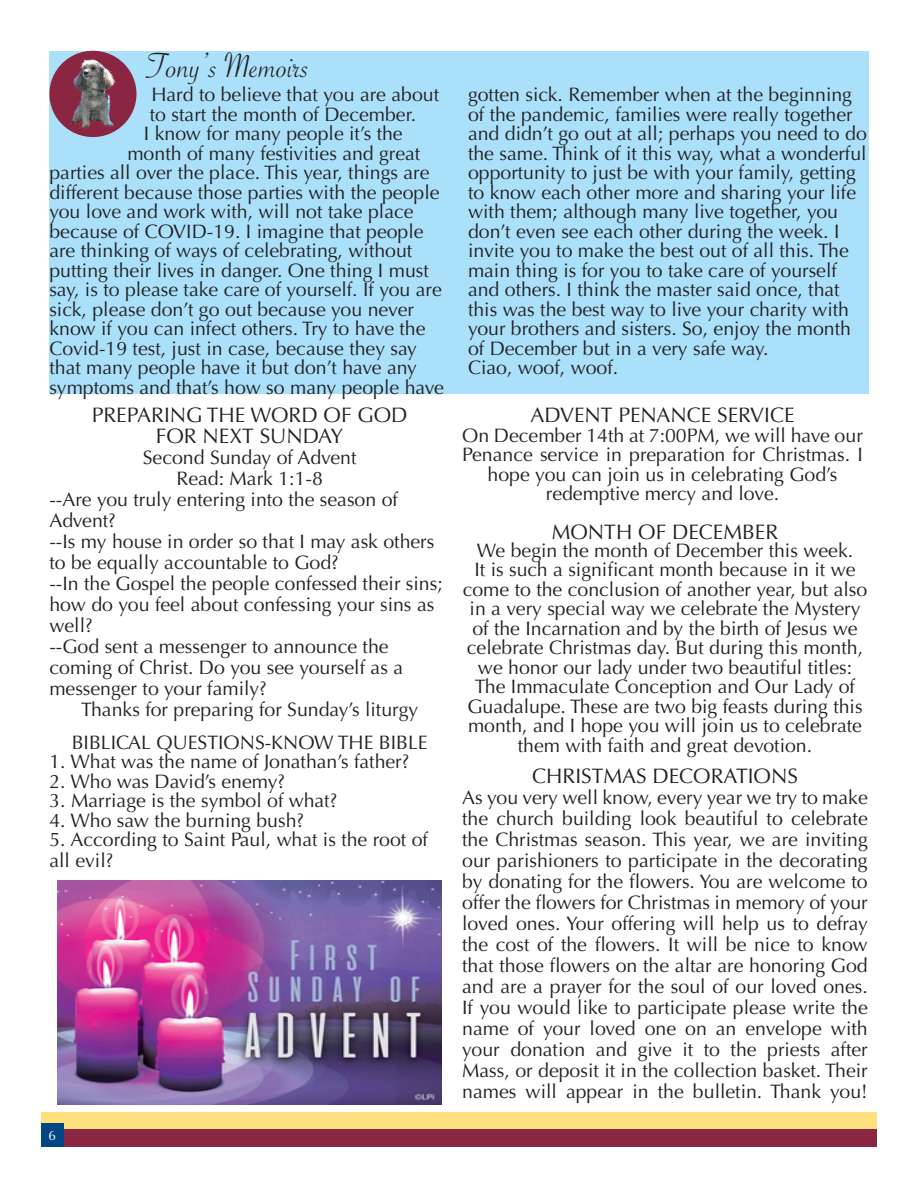
<style>
.page{position:relative;width:918px;height:1188px;background:#fff}
.page>*{position:absolute;margin:0;border:0;box-sizing:border-box;transform-origin:0 0}
.t1{font:37.5px "Savoye Let Plain";color:#231f20}
.t2{font:21px "Optima";color:#231f20}
.t3{font:19.5px/19.5px "Optima";color:#231f20}
.PAGE_NUMBER{font:13.5px "Optima";color:#fff}
</style>
<div class="page">
<div style="left:41px;top:1113px;width:836px;height:34px;background:#ffe07f"></div>
<div style="left:41px;top:1130px;width:836px;height:17px;background:#8b2642"></div>
<div style="left:41px;top:1124px;width:22px;height:23px;background:#004684"></div>
<div style="left:49px;top:83px;width:820px;height:311px;background:#aae0f9"></div>
<div style="left:49px;top:51px;width:820px;height:32px;background:#aae0f9"></div>
<div style="left:50px;top:52px;width:86px;height:84px;background:#8b2642;border-radius:50%"></div>
<div style="left:49px;top:51px;width:87px;height:86px;border:2px solid #8b2642;border-radius:50%"></div>
<img style="left:65px;top:58px;width:55px;height:71px">
<img style="left:57px;top:880px;width:385px;height:225px">
<p class="t1" style="left:147px;top:41px;width:164px">Tony’s Memoirs</p>
<p class="t3" style="left:151px;top:85px;width:289px">Hard to believe that you are about</p>
<p class="t3" style="left:150px;top:105px;width:268px">to start the month of December.</p>
<p class="t3" style="left:144px;top:124px;width:260px">I know for many people it’s the</p>
<p class="t3" style="left:127px;top:144px;width:294px">month of many festivities and great</p>
<p class="t3" style="left:49px;top:163px;width:382px">parties all over the place. This year, things are</p>
<p class="t3" style="left:49px;top:183px;width:392px">different because those parties with the people you love and work with, will not take place</p>
<p class="t3" style="left:49px;top:222px;width:381px">because of COVID-19. I imagine that people are thinking of ways of celebrating, without putting their lives in danger. One thing I must</p>
<p class="t3" style="left:49px;top:280px;width:394px">say, is to please take care of yourself. If you are sick, please don’t go out because you never know if you can infect others. Try to have the Covid-19 test, just in case, because they say that many people have it but don’t have any</p>
<p class="t3" style="left:49px;top:378px;width:396px">symptoms and that’s how so many people have</p>
<p class="t2" style="left:92px;top:403px;width:317px">PREPARING THE WORD OF GOD</p>
<p class="t2" style="left:156px;top:424px;width:189px">FOR NEXT SUNDAY</p>
<p class="t3" style="left:143px;top:448px;width:215px">Second Sunday of Advent</p>
<p class="t3" style="left:177px;top:469px;width:148px">Read: Mark 1:1-8</p>
<p class="t3" style="left:49px;top:490px;width:350px">--Are you truly entering into the season of</p>
<p class="t3" style="left:49px;top:511px;width:68px">Advent?</p>
<p class="t3" style="left:49px;top:531px;width:386px;line-height:21px">--Is my house in order so that I may ask others to be equally accountable to God?</p>
<p class="t3" style="left:49px;top:573px;width:395px;line-height:21px">--In the Gospel the people confessed their sins; how do you feel about confessing your sins as well?</p>
<p class="t3" style="left:49px;top:637px;width:341px">--God sent a messenger to announce the</p>
<p class="t3" style="left:49px;top:658px;width:355px">coming of Christ. Do you see yourself as a</p>
<p class="t3" style="left:49px;top:679px;width:219px">messenger to your family?</p>
<p class="t3" style="left:81px;top:700px;width:339px">Thanks for preparing for Sunday’s liturgy</p>
<p class="t3" style="left:72px;top:733px;width:357px">BIBLICAL QUESTIONS-KNOW THE BIBLE</p>
<p class="t3" style="left:49px;top:752px;width:361px">1. What was the name of Jonathan’s father?</p>
<p class="t3" style="left:49px;top:772px;width:237px">2. Who was David’s enemy?</p>
<p class="t3" style="left:49px;top:791px;width:289px">3. Marriage is the symbol of what?</p>
<p class="t3" style="left:49px;top:811px;width:256px">4. Who saw the burning bush?</p>
<p class="t3" style="left:49px;top:829px;width:380px;line-height:21px">5. According to Saint Paul, what is the root of all evil?</p>
<p class="PAGE_NUMBER" style="left:48px;top:1128px;width:9px">6</p>
<p class="t3" style="left:468px;top:85px;width:400px">gotten sick. Remember when at the beginning of the pandemic, families were really together and didn’t go out at all; perhaps you need to do the same. Think of it this way, what a wonderful</p>
<p class="t3" style="left:468px;top:163px;width:390px">opportunity to just be with your family, getting to know each other more and sharing your life with them; although many live together, you don’t even see each other during the week. I invite you to make the best out of all this. The main thing is for you to take care of yourself and others. I think the master said once, that this was the best way to live your charity with your brothers and sisters. So, enjoy the month of December but in a very safe way.</p>
<p class="t3" style="left:468px;top:358px;width:152px">Ciao, woof, woof.</p>
<p class="t2" style="left:530px;top:403px;width:266px">ADVENT PENANCE SERVICE</p>
<p class="t3" style="left:462px;top:426px;width:402px">On December 14th at 7:00PM, we will have our</p>
<p class="t3" style="left:462px;top:445px;width:402px;text-align:center">Penance service in preparation for Christmas. I hope you can join us in celebrating God’s</p>
<p class="t3" style="left:546px;top:484px;width:235px">redemptive mercy and love.</p>
<p class="t2" style="left:552px;top:519px;width:228px">MONTH OF DECEMBER</p>
<p class="t3" style="left:463px;top:541px;width:406px;text-align:center">We begin the month of December this week.<br>It is such a significant month because in it we come to the conclusion of another year, but also in a very special way we celebrate the Mystery of the Incarnation and by the birth of Jesus we celebrate Christmas day. But during this month, we honor our lady under two beautiful titles:<br>The Immaculate Conception and Our Lady of Guadalupe. These are two big feasts during this month, and I hope you will join us to celebrate them with faith and great devotion.</p>
<p class="t2" style="left:532px;top:764px;width:267px">CHRISTMAS DECORATIONS</p>
<p class="t3" style="left:462px;top:787px;width:407px;line-height:21px;text-align:justify">As you very well know, every year we try to make the church building look beautiful to celebrate the Christmas season. This year, we are inviting our parishioners to participate in the decorating by donating for the flowers. You are welcome to offer the flowers for Christmas in memory of your loved ones. Your offering will help us to defray the cost of the flowers. It will be nice to know that those flowers on the altar are honoring God and are a prayer for the soul of our loved ones.<br>If you would like to participate please write the name of your loved one on an envelope with your donation and give it to the priests after Mass, or deposit it in the collection basket. Their names will appear in the bulletin. Thank you!</p>
</div>
